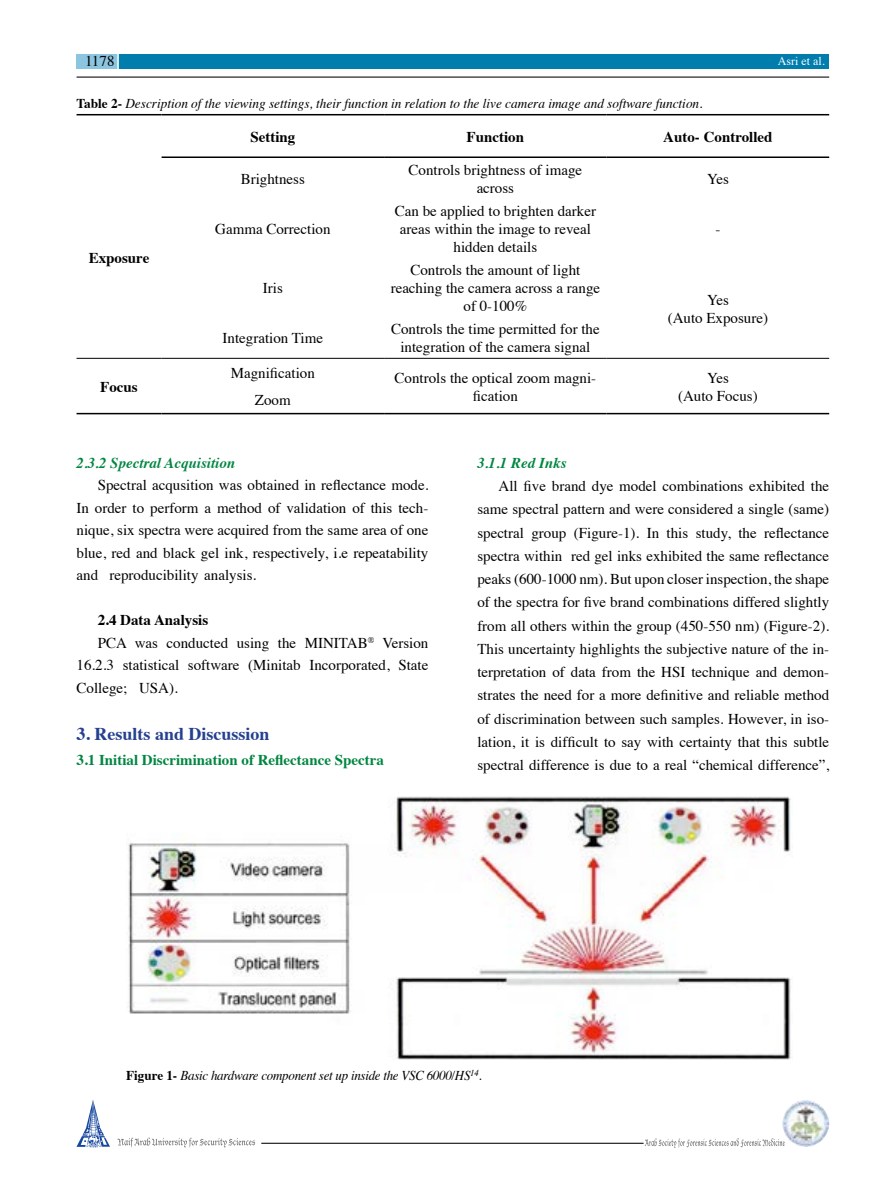
<style>
.page{position:relative;width:893px;height:1191px;background:#fff}
.page>*{position:absolute;margin:0;border:0;box-sizing:border-box;transform-origin:0 0}
.t1{font:700 18px "Times New Roman";color:#000}
.t2{font:700 18px "Times";color:#25408f}
.t3{font:15px/23.2px "Times";color:#000;text-align:center}
.t4{font:700 15px "Times";color:#000}
.t5{font:700 15px "Times";color:#008641}
.t6{font:italic 700 15px "Times";color:#008641}
.t7{font:italic 13.5px "Times";color:#000}
.t8{font:italic 13.5px "Times";letter-spacing:-.02em;color:#000;scale:.96 1}
.t9{font:12px "Times";color:#fff}
.t10{font:700 11.85px "Times New Roman";color:#000}
.s1{font-weight:700;font-style:normal}
</style>
<div class="page">
<hr style="left:261px;top:1142px;width:383px;height:1px;background:#000">
<img style="left:782px;top:1100px;width:47px;height:47px">
<svg style="left:77px;top:1100px;width:33px;height:47px"></svg>
<svg style="left:117px;top:1137px;width:138px;height:10px"></svg>
<svg style="left:645px;top:1138px;width:140px;height:9px"></svg>
<div style="left:77px;top:54px;width:752px;height:14px;background:#007dac"></div>
<div style="left:77px;top:54px;width:41px;height:14px;background:#8cc5df"></div>
<hr style="left:117px;top:49px;width:2px;height:30px;background:#fff">
<hr style="left:77px;top:77px;width:752px;height:1px;background:#000">
<hr style="left:77px;top:413px;width:85px;height:1px;background:#000">
<hr style="left:384px;top:413px;width:223px;height:1px;background:#000">
<hr style="left:607px;top:413px;width:222px;height:1px;background:#000">
<hr style="left:162px;top:156px;width:222px;height:2px;background:#000">
<hr style="left:384px;top:156px;width:223px;height:2px;background:#000">
<hr style="left:607px;top:156px;width:222px;height:2px;background:#000">
<hr style="left:77px;top:114px;width:85px;height:1px;background:#000">
<hr style="left:162px;top:114px;width:222px;height:1px;background:#000">
<hr style="left:384px;top:114px;width:223px;height:1px;background:#000">
<hr style="left:607px;top:114px;width:222px;height:1px;background:#000">
<hr style="left:162px;top:413px;width:222px;height:1px;background:#000">
<hr style="left:77px;top:358px;width:85px;height:1px;background:#000">
<hr style="left:162px;top:358px;width:222px;height:1px;background:#000">
<hr style="left:384px;top:358px;width:223px;height:1px;background:#000">
<hr style="left:607px;top:358px;width:222px;height:1px;background:#000">
<img style="left:127px;top:796px;width:664px;height:263px">
<p class="t3" style="left:85px;top:48px;width:31px">1178</p>
<p class="t7" style="left:77px;top:92px;width:627px"><span class="s1">Table 2-</span> Description of the viewing settings, their function in relation to the live camera image and software function.</p>
<p class="t4" style="left:250px;top:122px;width:46px">Setting</p>
<p class="t4" style="left:467px;top:122px;width:59px">Function</p>
<p class="t4" style="left:663px;top:122px;width:111px">Auto- Controlled</p>
<p class="t9" style="left:778px;top:50px;width:48px">Asri et al.</p>
<p class="t4" style="left:89px;top:244px;width:62px">Exposure</p>
<p class="t4" style="left:100px;top:372px;width:39px">Focus</p>
<p class="t3" style="left:241px;top:165px;width:66px">Brightness</p>
<p class="t3" style="left:408px;top:159px;width:175px;line-height:18px">Controls brightness of image across</p>
<p class="t3" style="left:707px;top:165px;width:23px">Yes</p>
<p class="t3" style="left:215px;top:216px;width:117px">Gamma Correction</p>
<p class="t3" style="left:395px;top:200px;width:203px;line-height:18px">Can be applied to brighten darker areas within the image to reveal hidden details</p>
<p class="t3" style="left:715px;top:216px;width:6px">-</p>
<p class="t3" style="left:263px;top:275px;width:21px">Iris</p>
<p class="t3" style="left:391px;top:260px;width:211px;line-height:18px">Controls the amount of light reaching the camera across a range of 0-100%</p>
<p class="t3" style="left:223px;top:325px;width:102px">Integration Time</p>
<p class="t3" style="left:391px;top:319px;width:210px;line-height:18px">Controls the time permitted for the integration of the camera signal</p>
<p class="t3" style="left:668px;top:289px;width:102px;line-height:18px">Yes<br>(Auto Exposure)</p>
<p class="t3" style="left:231px;top:360px;width:86px">Magnification</p>
<p class="t3" style="left:395px;top:367px;width:203px;line-height:18px">Controls the optical zoom magni&shy;fication</p>
<p class="t3" style="left:678px;top:367px;width:81px;line-height:18px">Yes<br>(Auto Focus)</p>
<p class="t3" style="left:255px;top:387px;width:37px">Zoom</p>
<p class="t6" style="left:477px;top:449px;width:91px">3.1.1 Red Inks</p>
<p class="t3" style="left:477px;top:473px;width:353px;text-align:justify;text-indent:21px">All five brand dye model combinations exhibited the same spectral pattern and were considered a single (same) spectral group (Figure-1). In this study, the reflectance spectra within red gel inks exhibited the same reflectance peaks (600-1000 nm). But upon closer inspection, the shape of the spectra for five brand combinations differed slightly from all others within the group (450-550 nm) (Figure-2).<br>This uncertainty highlights the subjective nature of the in&shy;terpretation of data from the HSI technique and demon&shy;strates the need for a more definitive and reliable method of discrimination between such samples. However, in iso&shy;lation, it is difficult to say with certainty that this subtle spectral difference is due to a real “chemical difference”,</p>
<p class="t6" style="left:77px;top:449px;width:160px">2.3.2 Spectral Acquisition</p>
<p class="t3" style="left:77px;top:473px;width:353px;line-height:22.5px;text-align:justify;text-indent:21px">Spectral acqusition was obtained in reflectance mode.<br>In order to perform a method of validation of this tech&shy;nique, six spectra were acquired from the same area of one blue, red and black gel ink, respectively, i.e repeatability and reproducibility analysis.</p>
<p class="t4" style="left:98px;top:606px;width:112px">2.4 Data Analysis</p>
<p class="t3" style="left:98px;top:630px;width:332px">PCA was conducted using the MINITAB<sup>®</sup> Version</p>
<p class="t3" style="left:77px;top:652px;width:353px">16.2.3 statistical software (Minitab Incorporated, State</p>
<p class="t3" style="left:77px;top:675px;width:103px">College; USA).</p>
<p class="t2" style="left:77px;top:716px;width:195px">3. Results and Discussion</p>
<p class="t5" style="left:77px;top:745px;width:309px">3.1 Initial Discrimination of Reflectance Spectra</p>
<p class="t1" style="left:124px;top:601px;width:59px">Figures</p>
<p class="t1" style="left:124px;top:647px;width:524px">Figure 1- Basic hardware component set up inside the VSC 6000/HS</p>
<p class="t10" style="left:647px;top:645px;width:13px">14</p>
<p class="t8" style="left:126px;top:1064px;width:372px"><span class="s1">Figure 1-</span> Basic hardware component set up inside the VSC 6000/HS<sup>14</sup>.</p>
</div>
